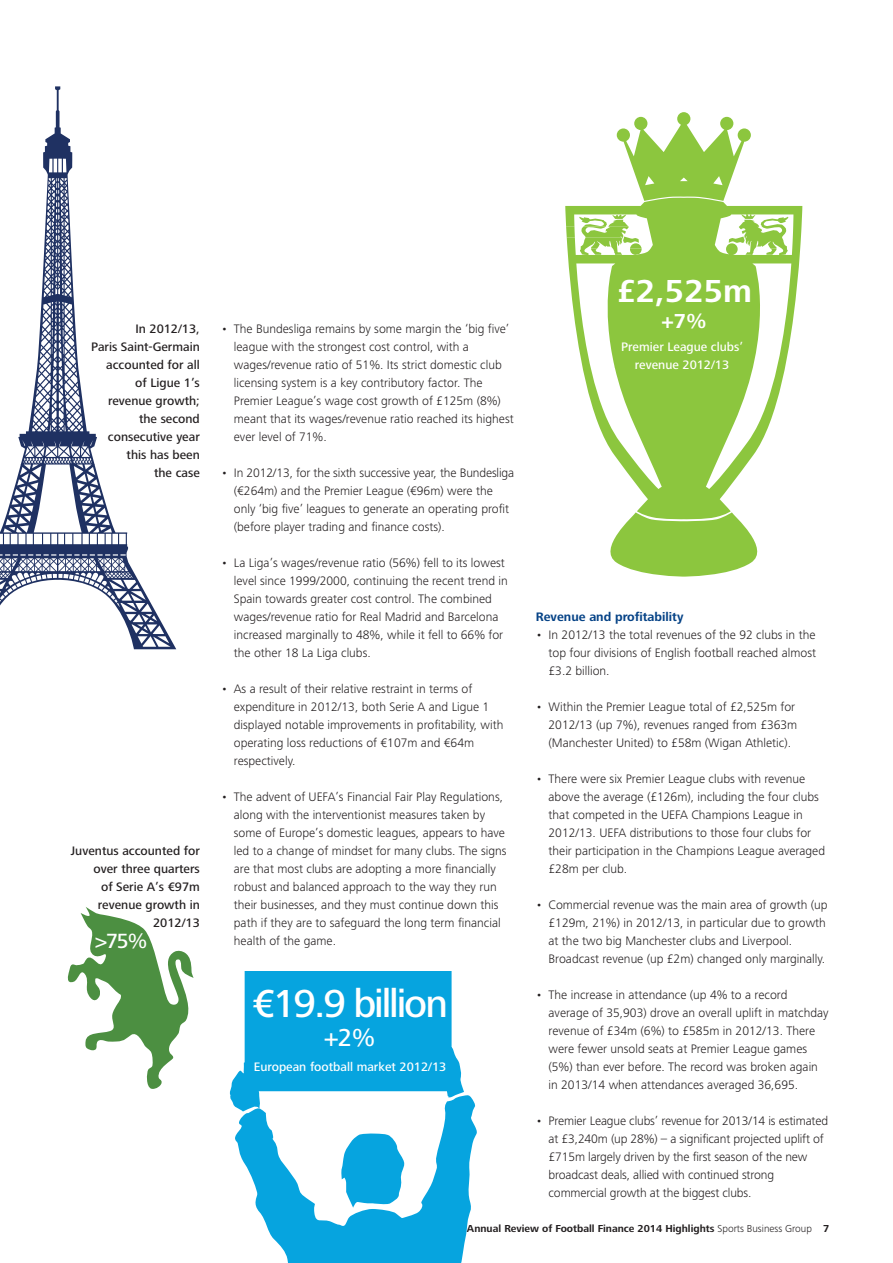
<style>
.page{position:relative;width:893px;height:1263px;background:#fff}
.page>*{position:absolute;margin:0;border:0;box-sizing:border-box;transform-origin:0 0}
.t1{font:500 40.5px "Frutiger Next LT";letter-spacing:-.05em;color:#fff}
.t2{font:700 33px "Frutiger Next LT";color:#fff}
.t3{font:500 25.5px "Frutiger Next LT";color:#fff}
.t4{font:500 21.3px "Frutiger Next LT";color:#fff}
.t5{font:700 21px "Frutiger Next LT";color:#fff}
.t6{font:300 12.75px/18px "Frutiger Next LT";color:#231f20}
.t7{font:500 12.75px/18px "Frutiger Next LT";color:#231f20;text-align:right}
.t8{font:500 12.75px/18px "Frutiger Next LT";color:#fff;text-align:center}
.t9{font:700 12.75px "Frutiger Next LT";color:#054286}
.t10{font:700 10.5px "Frutiger Next LT";color:#231f20}
.s1{font-weight:300}
</style>
<div class="page">
<svg style="left:0;top:86px;width:176px;height:563px"></svg>
<svg style="left:610px;top:520px;width:148px;height:57px;background:#9ecf5d"></svg>
<svg style="left:617px;top:112px;width:134px;height:86px"></svg>
<svg style="left:565px;top:198px;width:237px;height:322px;fill:#8cc63e"></svg>
<svg style="left:603px;top:368px;width:12px;height:40px"></svg>
<svg style="left:566px;top:214px;width:76px;height:41px"></svg>
<svg style="left:229px;top:971px;width:248px;height:292px;fill:#06a4df"></svg>
<svg style="left:67px;top:907px;width:127px;height:182px"></svg>
<p class="t7" style="left:91px;top:321px;width:110px">In 2012/13,<br>Paris Saint-Germain accounted for all<br>of Ligue 1’s revenue growth; the second consecutive year this has been<br>the case</p>
<p class="t7" style="left:71px;top:843px;width:130px">Juventus accounted for over three quarters<br>of Serie A’s €97m revenue growth in<br>2012/13</p>
<h3 class="t4" style="left:95px;top:933px;width:54px">&gt;75%</h3>
<p class="t6" style="left:234px;top:321px;width:281px;text-indent:-13px">• The Bundesliga remains by some margin the ‘big five’ league with the strongest cost control, with a wages/revenue ratio of 51%. Its strict domestic club licensing system is a key contributory factor. The Premier League’s wage cost growth of £125m (8%) meant that its wages/revenue ratio reached its highest ever level of 71%.</p>
<p class="t6" style="left:234px;top:465px;width:282px;text-indent:-13px">• In 2012/13, for the sixth successive year, the Bundesliga (€264m) and the Premier League (€96m) were the only ‘big five’ leagues to generate an operating profit (before player trading and finance costs).</p>
<p class="t6" style="left:234px;top:555px;width:275px;text-indent:-13px">• La Liga’s wages/revenue ratio (56%) fell to its lowest level since 1999/2000, continuing the recent trend in Spain towards greater cost control. The combined wages/revenue ratio for Real Madrid and Barcelona increased marginally to 48%, while it fell to 66% for the other 18 La Liga clubs.</p>
<p class="t6" style="left:234px;top:681px;width:271px;text-indent:-13px">• As a result of their relative restraint in terms of expenditure in 2012/13, both Serie A and Ligue 1 displayed notable improvements in profitability, with operating loss reductions of €107m and €64m respectively.</p>
<p class="t6" style="left:234px;top:789px;width:274px;text-indent:-13px">• The advent of UEFA’s Financial Fair Play Regulations, along with the interventionist measures taken by some of Europe’s domestic leagues, appears to have led to a change of mindset for many clubs. The signs are that most clubs are adopting a more financially robust and balanced approach to the way they run their businesses, and they must continue down this path if they are to safeguard the long term financial health of the game.</p>
<h1 class="t1" style="left:252px;top:990px;width:197px">€19.9 billion</h1>
<h3 class="t3" style="left:324px;top:1028px;width:53px">+2%</h3>
<p class="t8" style="left:254px;top:1059px;width:194px">European football market 2012/13</p>
<h2 class="t2" style="left:616px;top:280px;width:137px">£2,525m</h2>
<h3 class="t5" style="left:662px;top:314px;width:47px">+7%</h3>
<p class="t8" style="left:621px;top:339px;width:123px">Premier League clubs’ revenue 2012/13</p>
<p class="t9" style="left:536px;top:612px;width:149px">Revenue and profitability</p>
<p class="t6" style="left:549px;top:627px;width:269px;text-align:justify;text-indent:-13px">• In 2012/13 the total revenues of the 92 clubs in the top four divisions of English football reached almost £3.2 billion.</p>
<p class="t6" style="left:549px;top:699px;width:250px;text-indent:-13px">• Within the Premier League total of £2,525m for<br>2012/13 (up 7%), revenues ranged from £363m (Manchester United) to £58m (Wigan Athletic).</p>
<p class="t6" style="left:549px;top:771px;width:278px;text-indent:-13px">• There were six Premier League clubs with revenue above the average (£126m), including the four clubs that competed in the UEFA Champions League in 2012/13. UEFA distributions to those four clubs for their participation in the Champions League averaged £28m per club.</p>
<p class="t6" style="left:549px;top:897px;width:281px;text-indent:-13px">• Commercial revenue was the main area of growth (up £129m, 21%) in 2012/13, in particular due to growth at the two big Manchester clubs and Liverpool.<br>Broadcast revenue (up £2m) changed only marginally.</p>
<p class="t6" style="left:549px;top:987px;width:282px;text-indent:-13px">• The increase in attendance (up 4% to a record average of 35,903) drove an overall uplift in matchday revenue of £34m (6%) to £585m in 2012/13. There were fewer unsold seats at Premier League games (5%) than ever before. The record was broken again in 2013/14 when attendances averaged 36,695.</p>
<p class="t6" style="left:549px;top:1113px;width:281px;text-indent:-13px">• Premier League clubs’ revenue for 2013/14 is estimated at £3,240m (up 28%) – a significant projected uplift of £715m largely driven by the first season of the new broadcast deals, allied with continued strong commercial growth at the biggest clubs.</p>
<p class="t10" style="left:467px;top:1224px;width:364px">Annual Review of Football Finance 2014 Highlights <span class="s1">Sports Business Group</span> 7</p>
</div>
